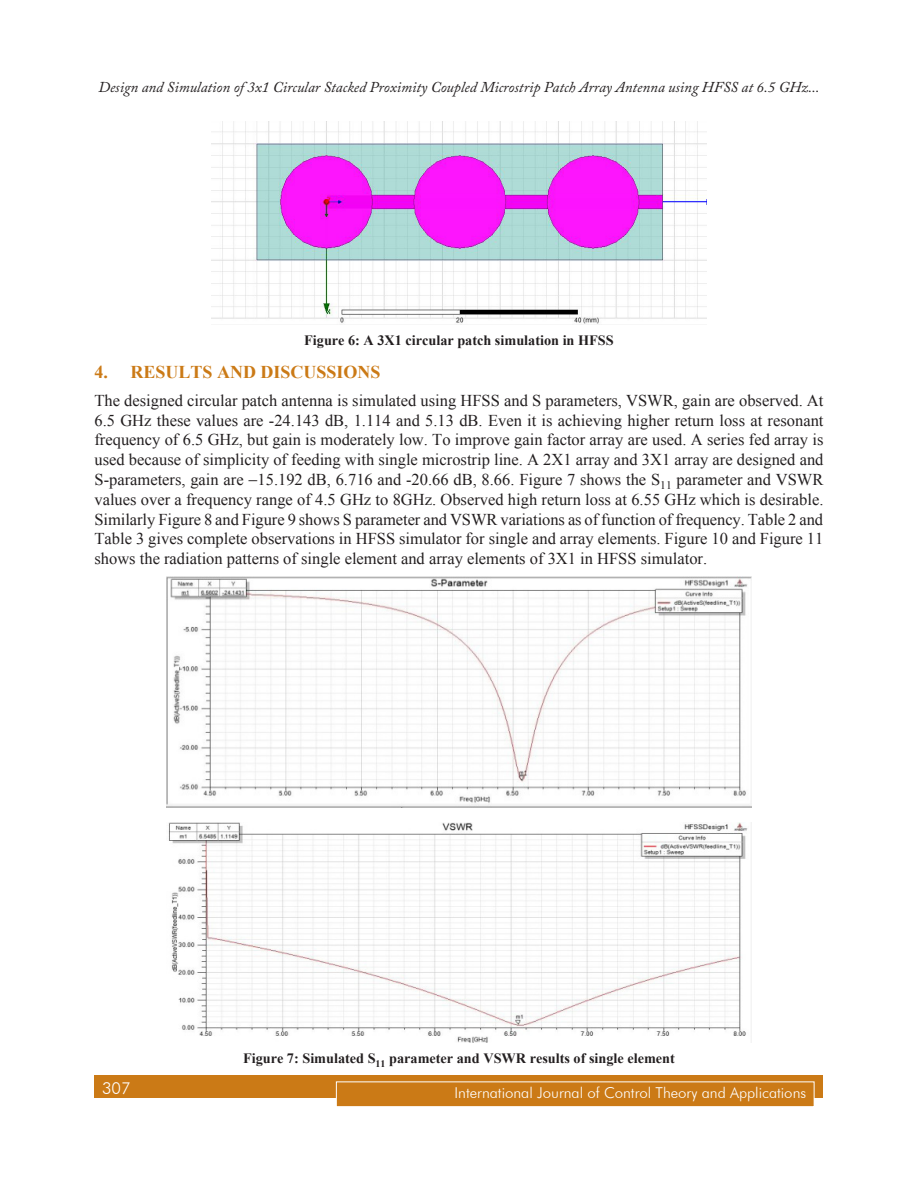
<style>
.page{position:relative;width:918px;height:1188px;background:#fff}
.page>*{position:absolute;margin:0;border:0;box-sizing:border-box;transform-origin:0 0}
.Subhead_1{font:700 18px "Times New Roman";color:#cb7a16}
.Body_text{font:16.5px/19.8px "Times New Roman";color:#231f20;text-align:justify}
.t1{font:300 16.5px "Futura BT";color:#fff}
.t2{font:italic 15px "Adobe Caslon Pro";color:#231f20}
.t3{font:300 15px "Futura BT";color:#fff}
.t4{font:700 14.25px "Times New Roman";color:#231f20}
</style>
<div class="page">
<div style="left:94px;top:1076px;width:730px;height:22px;background:#cb7a16"></div>
<div style="left:336px;top:1082px;width:478px;height:25px;background:#cb7a16"></div>
<div style="left:336px;top:1082px;width:478px;height:25px;border:1px solid #fff"></div>
<img style="left:212px;top:122px;width:494px;height:203px">
<img style="left:166px;top:576px;width:586px;height:232px">
<img style="left:168px;top:823px;width:584px;height:220px">
<p class="t2" style="left:98px;top:78px;width:723px">Design and Simulation of 3x1 Circular Stacked Proximity Coupled Microstrip Patch Array Antenna using HFSS at 6.5 GHz...</p>
<p class="t4" style="left:304px;top:330px;width:311px">Figure 6: A 3X1 circular patch simulation in HFSS</p>
<p class="Subhead_1" style="left:94px;top:360px;width:288px">4. RESULTS AND DISCUSSIONS</p>
<p class="Body_text" style="left:94px;top:390px;width:731px">The designed circular patch antenna is simulated using HFSS and S parameters, VSWR, gain are observed. At 6.5 GHz these values are -24.143 dB, 1.114 and 5.13 dB. Even it is achieving higher return loss at resonant frequency of 6.5 GHz, but gain is moderately low. To improve gain factor array are used. A series fed array is used because of simplicity of feeding with single microstrip line. A 2X1 array and 3X1 array are designed and S-parameters, gain are 15.192 dB, 6.716 and -20.66 dB, 8.66. Figure 7 shows the S<sub>11</sub> parameter and VSWR values over a frequency range of 4.5 GHz to 8GHz. Observed high return loss at 6.55 GHz which is desirable.<br>Similarly Figure 8 and Figure 9 shows S parameter and VSWR variations as of function of frequency. Table 2 and Table 3 gives complete observations in HFSS simulator for single and array elements. Figure 10 and Figure 11 shows the radiation patterns of single element and array elements of 3X1 in HFSS simulator.</p>
<p class="t4" style="left:243px;top:1048px;width:433px">Figure 7: Simulated S<sub>11</sub> parameter and VSWR results of single element</p>
<p class="t1" style="left:102px;top:1078px;width:30px">307</p>
<p class="t3" style="left:455px;top:1084px;width:353px">International Journal of Control Theory and Applications</p>
</div>
